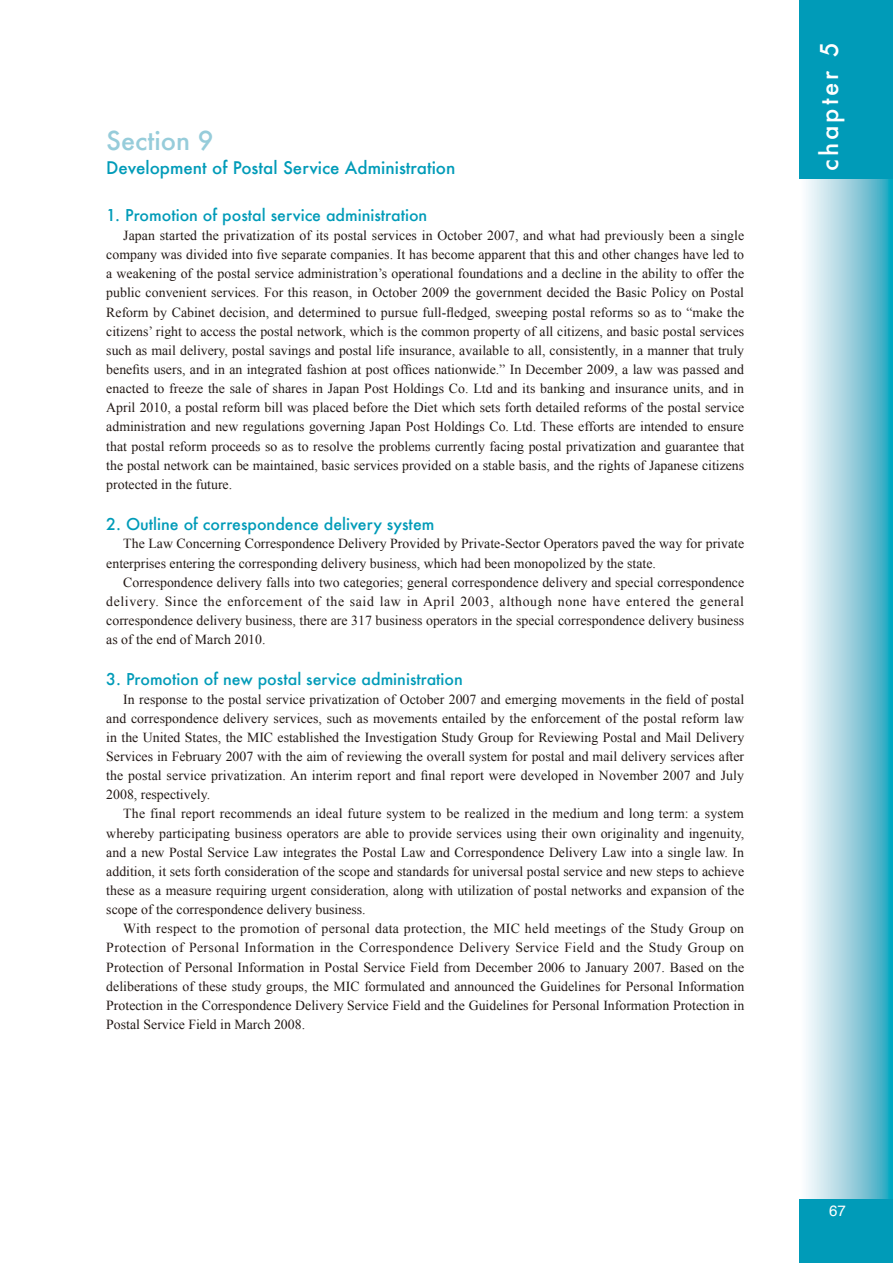
<style>
.page{position:relative;width:893px;height:1263px;background:#fff}
.page>*{position:absolute;margin:0;border:0;box-sizing:border-box;transform-origin:0 0}
.t1{font:500 25.5px "Futura";color:#96ccda}
.t2{font:500 24px "Futura";letter-spacing:.125em;color:#fff}
.t3{font:500 16.95px "Futura";color:#009bb8}
.t4{font:500 15.9px "Futura";color:#009bb8}
.t5{font:15px "Helvetica";color:#fff}
.t6{font:13.8px/19.2px "Times New Roman";color:#231916;text-align:justify}
</style>
<div class="page">
<svg style="left:806px;top:179px;width:87px;height:1020px;background:#95d0dd"></svg>
<div style="left:799px;top:1199px;width:94px;height:64px;background:#009bb8"></div>
<div style="left:799px;top:0;width:94px;height:179px;background:#009bb8"></div>
<h1 class="t1" style="left:106px;top:123px;width:109px">Section 9</h1>
<p class="t3" style="left:106px;top:156px;width:351px">Development of Postal Service Administration</p>
<p class="t4" style="left:106px;top:204px;width:323px">1. Promotion of postal service administration</p>
<p class="t6" style="left:106px;top:226px;width:639px;text-indent:17px">Japan started the privatization of its postal services in October 2007, and what had previously been a single company was divided into five separate companies. It has become apparent that this and other changes have led to a weakening of the postal service administration’s operational foundations and a decline in the ability to offer the public convenient services. For this reason, in October 2009 the government decided the Basic Policy on Postal Reform by Cabinet decision, and determined to pursue full-fledged, sweeping postal reforms so as to “make the citizens’ right to access the postal network, which is the common property of all citizens, and basic postal services such as mail delivery, postal savings and postal life insurance, available to all, consistently, in a manner that truly benefits users, and in an integrated fashion at post offices nationwide.” In December 2009, a law was passed and enacted to freeze the sale of shares in Japan Post Holdings Co. Ltd and its banking and insurance units, and in April 2010, a postal reform bill was placed before the Diet which sets forth detailed reforms of the postal service administration and new regulations governing Japan Post Holdings Co. Ltd. These efforts are intended to ensure that postal reform proceeds so as to resolve the problems currently facing postal privatization and guarantee that the postal network can be maintained, basic services provided on a stable basis, and the rights of Japanese citizens protected in the future.</p>
<p class="t4" style="left:106px;top:513px;width:330px">2. Outline of correspondence delivery system</p>
<p class="t6" style="left:106px;top:534px;width:639px;text-indent:17px">The Law Concerning Correspondence Delivery Provided by Private-Sector Operators paved the way for private enterprises entering the corresponding delivery business, which had been monopolized by the state.</p>
<p class="t6" style="left:106px;top:572px;width:639px;text-indent:17px">Correspondence delivery falls into two categories; general correspondence delivery and special correspondence delivery. Since the enforcement of the said law in April 2003, although none have entered the general correspondence delivery business, there are 317 business operators in the special correspondence delivery business as of the end of March 2010.</p>
<p class="t4" style="left:106px;top:668px;width:358px">3. Promotion of new postal service administration</p>
<p class="t6" style="left:106px;top:689px;width:639px;text-indent:17px">In response to the postal service privatization of October 2007 and emerging movements in the field of postal and correspondence delivery services, such as movements entailed by the enforcement of the postal reform law in the United States, the MIC established the Investigation Study Group for Reviewing Postal and Mail Delivery Services in February 2007 with the aim of reviewing the overall system for postal and mail delivery services after the postal service privatization. An interim report and final report were developed in November 2007 and July 2008, respectively.</p>
<p class="t6" style="left:106px;top:804px;width:639px;text-indent:17px">The final report recommends an ideal future system to be realized in the medium and long term: a system whereby participating business operators are able to provide services using their own originality and ingenuity, and a new Postal Service Law integrates the Postal Law and Correspondence Delivery Law into a single law. In addition, it sets forth consideration of the scope and standards for universal postal service and new steps to achieve these as a measure requiring urgent consideration, along with utilization of postal networks and expansion of the scope of the correspondence delivery business.</p>
<p class="t6" style="left:106px;top:919px;width:639px;text-indent:17px">With respect to the promotion of personal data protection, the MIC held meetings of the Study Group on Protection of Personal Information in the Correspondence Delivery Service Field and the Study Group on Protection of Personal Information in Postal Service Field from December 2006 to January 2007. Based on the deliberations of these study groups, the MIC formulated and announced the Guidelines for Personal Information Protection in the Correspondence Delivery Service Field and the Guidelines for Personal Information Protection in Postal Service Field in March 2008.</p>
<h2 class="t2" style="left:813px;top:171px;width:130px;rotate:-90deg">chapter 5</h2>
<p class="t5" style="left:829px;top:1199px;width:18px">67</p>
</div>
